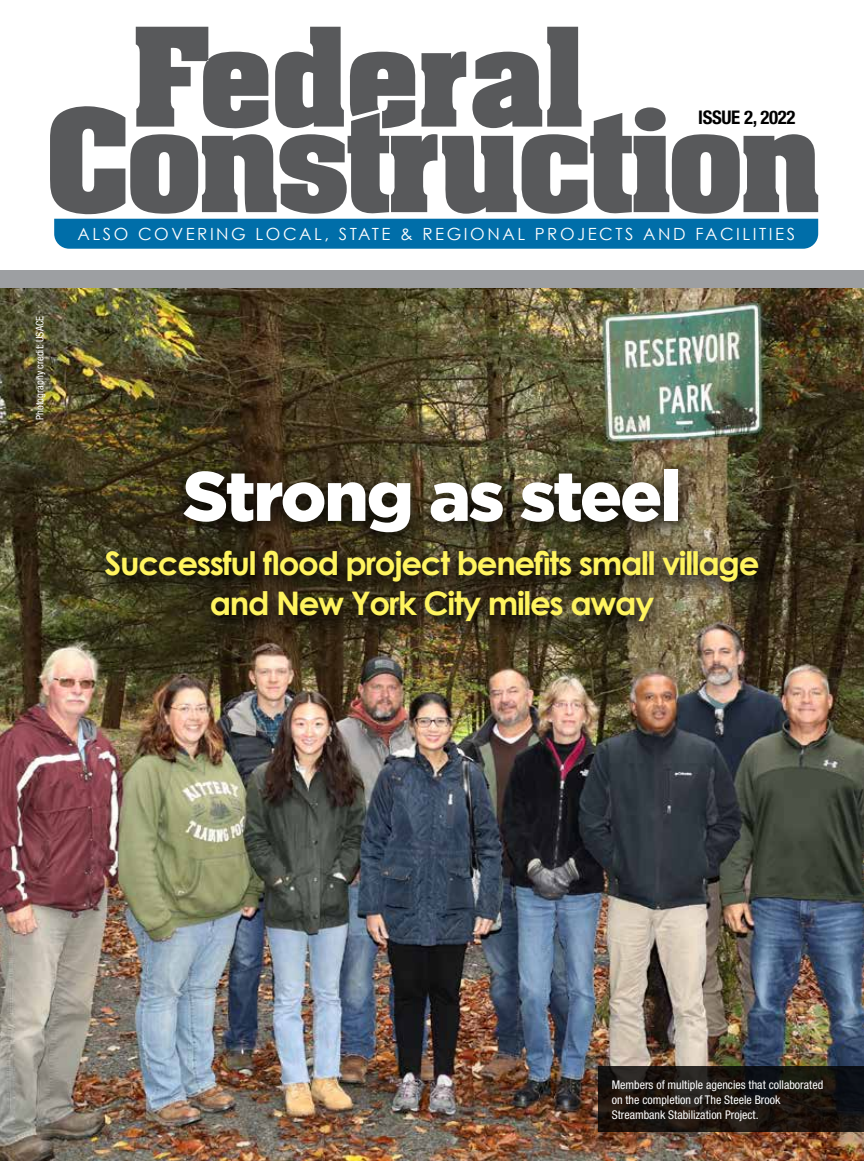
<style>
.page{position:relative;width:864px;height:1161px;background:#fff}
.page>*{position:absolute;margin:0;border:0;box-sizing:border-box;transform-origin:0 0}
.t1{font:900 69.9px "Gotham HTF";letter-spacing:-.03em;color:#fff}
.t2{font:700 32.55px/40.7px "Century Gothic";letter-spacing:-.04em;color:#fff45f;text-align:center}
.t3{font:700 condensed 18.9px "Helvetica Neue LT Pro";letter-spacing:-.02em;color:#000}
.t4{font:16.8px "Century Gothic";letter-spacing:.15em;color:#fff}
.t5{font:condensed 12px/15px "Helvetica Neue LT Pro";color:#fff}
.t6{font:condensed 10.5px "Helvetica Neue LT Pro";color:#fff}
</style>
<div class="page">
<img style="left:0;top:288px;width:864px;height:873px">
<div style="left:0;top:270px;width:864px;height:18px;background:#9d9fa2"></div>
<div style="left:84px;top:455px;width:695px;height:194px;background:#000;opacity:.75"></div>
<svg style="left:598px;top:1066px;width:266px;height:66px;background:#1a1511"></svg>
<div style="left:54px;top:219px;width:764px;height:30px;background:#006ea9"></div>
<svg style="left:136px;top:27px;width:443px;height:79px;fill:#58595b"></svg>
<svg style="left:50px;top:106px;width:768px;height:109px;fill:#58595b"></svg>
<h3 class="t3" style="left:698px;top:106px;width:99px">ISSUE 2, 2022</h3>
<p class="t6" style="left:34px;top:420px;width:106px;rotate:-90deg">Photography credit: USACE</p>
<h3 class="t4" style="left:78px;top:224px;width:719px">ALSO COVERING LOCAL, STATE &amp; REGIONAL PROJECTS AND FACILITIES</h3>
<h1 class="t1" style="left:183px;top:456px;width:500px">Strong as steel</h1>
<h2 class="t2" style="left:105px;top:542px;width:656px">Successful flood project benefits small village and New York City miles away</h2>
<p class="t5" style="left:612px;top:1077px;width:213px">Members of multiple agencies that collaborated on the completion of The Steele Brook<br>Streambank Stabilization Project.</p>
</div>
